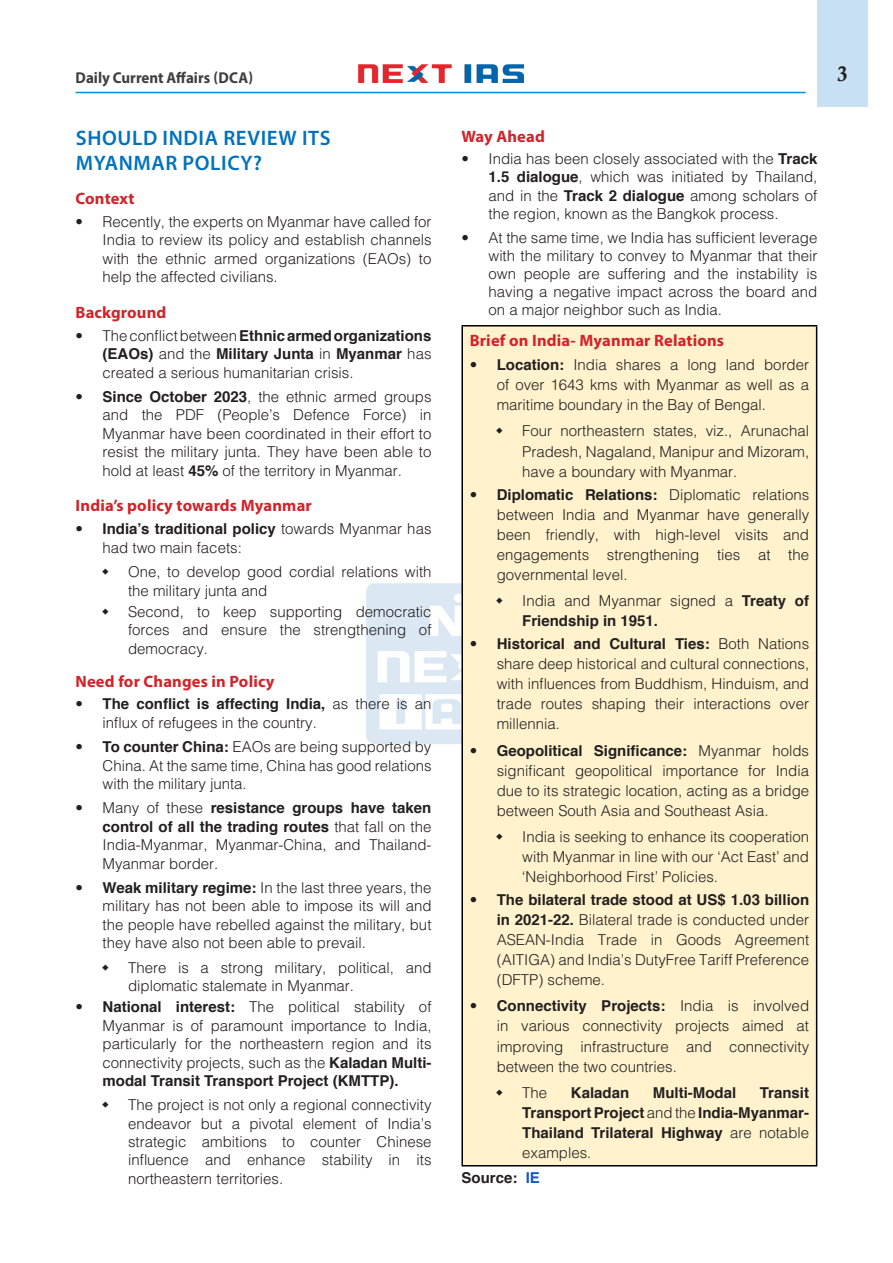
<style>
.page{position:relative;width:893px;height:1263px;background:#fff}
.page>*{position:absolute;margin:0;border:0;box-sizing:border-box;transform-origin:0 0}
.H-1{font:600 21px/24.3px "Myriad Pro";letter-spacing:.03em;color:#0072bc}
.t1{font:21px "Calis MT Bol";color:#231f20}
.H-2{font:700 16.5px "Myriad Pro";letter-spacing:.01em;color:#d1232a}
.t2{font:700 15.75px "Myriad Pro";color:#3e3e3f;scale:.95 1}
.t3{font:300 15px/18.5px "Helvetica";color:#231f20;text-align:justify}
.body{font:700 15px/20.2px "Helvetica";color:#231f20}
.s1{font-weight:700}
.s2{font-weight:300}
.s3{color:#15c}
</style>
<div class="page">
<div style="left:817px;top:0;width:51px;height:107px;background:#c7e0f3"></div>
<img style="left:358px;top:64px;width:165px;height:19px">
<hr style="left:76px;top:92px;width:730px;height:1px;background:#008fd5">
<img style="left:366px;top:583px;width:95px;height:161px">
<div style="left:462px;top:326px;width:355px;height:840px;background:#fff2cc"></div>
<hr style="left:461px;top:325px;width:356px;height:1px;background:#000">
<hr style="left:461px;top:326px;width:2px;height:839px;background:#000">
<hr style="left:816px;top:326px;width:1px;height:839px;background:#000">
<hr style="left:461px;top:1165px;width:356px;height:1px;background:#000">
<p class="t2" style="left:76px;top:67px;width:188px">Daily Current Affairs (DCA)</p>
<h1 class="t1" style="left:837px;top:62px;width:12px">3</h1>
<p class="H-1" style="left:76px;top:126px;width:256px">SHOULD INDIA REVIEW ITS<br>MYANMAR POLICY?</p>
<p class="H-2" style="left:76px;top:188px;width:60px">Context</p>
<p class="t3" style="left:103px;top:212px;width:330px;text-indent:-27px">• Recently, the experts on Myanmar have called for India to review its policy and establish channels with the ethnic armed organizations (EAOs) to help the affected civilians.</p>
<p class="H-2" style="left:76px;top:302px;width:92px">Background</p>
<p class="t3" style="left:103px;top:326px;width:330px;text-indent:-27px">• The conflict between <span class="s1">Ethnic armed organizations (EAOs)</span> and the <span class="s1">Military Junta</span> in <span class="s1">Myanmar</span> has created a serious humanitarian crisis.</p>
<p class="t3" style="left:103px;top:387px;width:330px;text-indent:-27px">• <span class="s1">Since October 2023</span>, the ethnic armed groups and the PDF (People’s Defence Force) in Myanmar have been coordinated in their effort to resist the military junta. They have been able to hold at least <span class="s1">45%</span> of the territory in Myanmar.</p>
<p class="H-2" style="left:76px;top:495px;width:238px">India’s policy towards Myanmar</p>
<p class="t3" style="left:103px;top:519px;width:330px;text-indent:-27px">• <span class="s1">India’s traditional policy</span> towards Myanmar has had two main facets:</p>
<p class="t3" style="left:128px;top:562px;width:305px">One, to develop good cordial relations with the military junta and</p>
<p class="t3" style="left:128px;top:602px;width:305px">Second, to keep supporting democratic forces and ensure the strengthening of democracy.</p>
<p class="H-2" style="left:76px;top:670px;width:200px">Need for Changes in Policy</p>
<p class="t3" style="left:103px;top:694px;width:330px;text-indent:-27px">• <span class="s1">The conflict is affecting India,</span> as there is an influx of refugees in the country.</p>
<p class="t3" style="left:103px;top:737px;width:330px;text-indent:-27px">• <span class="s1">To counter China:</span> EAOs are being supported by China. At the same time, China has good relations with the military junta.</p>
<p class="t3" style="left:103px;top:798px;width:330px;text-indent:-27px">• Many of these <span class="s1">resistance groups have taken control of all the trading routes</span> that fall on the India-Myanmar, Myanmar-China, and Thailand-Myanmar border.</p>
<p class="t3" style="left:103px;top:878px;width:330px;text-indent:-27px">• <span class="s1">Weak military regime:</span> In the last three years, the military has not been able to impose its will and the people have rebelled against the military, but they have also not been able to prevail.</p>
<p class="t3" style="left:128px;top:957px;width:305px">There is a strong military, political, and diplomatic stalemate in Myanmar.</p>
<p class="t3" style="left:103px;top:997px;width:330px;text-indent:-27px">• <span class="s1">National interest:</span> The political stability of Myanmar is of paramount importance to India, particularly for the northeastern region and its connectivity projects, such as the <span class="s1">Kaladan Multi&shy;modal Transit Transport Project (KMTTP).</span></p>
<p class="t3" style="left:128px;top:1095px;width:305px">The project is not only a regional connectivity endeavor but a pivotal element of India’s strategic ambitions to counter Chinese influence and enhance stability in its northeastern territories.</p>
<p class="H-2" style="left:461px;top:126px;width:85px">Way Ahead</p>
<p class="t3" style="left:488px;top:150px;width:330px;line-height:18px;text-indent:-27px">• India has been closely associated with the <span class="s1">Track 1.5 dialogue</span>, which was initiated by Thailand, and in the <span class="s1">Track 2 dialogue</span> among scholars of the region, known as the Bangkok process.</p>
<p class="t3" style="left:488px;top:228px;width:330px;line-height:18px;text-indent:-27px">• At the same time, we India has sufficient leverage with the military to convey to Myanmar that their own people are suffering and the instability is having a negative impact across the board and on a major neighbor such as India.</p>
<p class="H-2" style="left:470px;top:329px;width:256px">Brief on India- Myanmar Relations</p>
<p class="t3" style="left:497px;top:354px;width:314px;line-height:20.1px;text-indent:-27px">• <span class="s1">Location:</span> India shares a long land border of over 1643 kms with Myanmar as well as a maritime boundary in the Bay of Bengal.</p>
<p class="t3" style="left:522px;top:421px;width:288px;line-height:20.1px">Four northeastern states, viz., Arunachal Pradesh, Nagaland, Manipur and Mizoram, have a boundary with Myanmar.</p>
<p class="t3" style="left:497px;top:484px;width:314px;line-height:20.1px;text-indent:-27px">• <span class="s1">Diplomatic Relations:</span> Diplomatic relations between India and Myanmar have generally been friendly, with high-level visits and engagements strengthening ties at the governmental level.</p>
<p class="body" style="left:522px;top:591px;width:288px"><span class="s2">India and Myanmar signed a</span> Treaty of<br>Friendship in 1951.</p>
<p class="t3" style="left:497px;top:633px;width:314px;line-height:20.1px;text-indent:-27px">• <span class="s1">Historical and Cultural Ties:</span> Both Nations share deep historical and cultural connections, with influences from Buddhism, Hinduism, and trade routes shaping their interactions over millennia.</p>
<p class="t3" style="left:497px;top:740px;width:314px;line-height:20.1px;text-indent:-27px">• <span class="s1">Geopolitical Significance:</span> Myanmar holds significant geopolitical importance for India due to its strategic location, acting as a bridge between South Asia and Southeast Asia.</p>
<p class="t3" style="left:522px;top:826px;width:288px;line-height:20.1px">India is seeking to enhance its cooperation with Myanmar in line with our ‘Act East’ and ‘Neighborhood First’ Policies.</p>
<p class="t3" style="left:497px;top:889px;width:314px;line-height:20.1px;text-indent:-27px">• <span class="s1">The bilateral trade stood at US$ 1.03 billion in 2021-22.</span> Bilateral trade is conducted under ASEAN-India Trade in Goods Agreement (AITIGA) and India’s DutyFree Tariff Preference (DFTP) scheme.</p>
<p class="t3" style="left:497px;top:995px;width:314px;line-height:20.1px;text-indent:-27px">• <span class="s1">Connectivity Projects:</span> India is involved in various connectivity projects aimed at improving infrastructure and connectivity between the two countries.</p>
<p class="t3" style="left:522px;top:1083px;width:27px">The</p>
<p class="body" style="left:571px;top:1082px;width:60px">Kaladan</p>
<p class="body" style="left:653px;top:1082px;width:85px">Multi-Modal</p>
<p class="body" style="left:522px;top:1082px;width:288px;text-align:justify;text-indent:238px">Transit Transport Project <span class="s2">and the</span> India-Myanmar-Thailand Trilateral Highway <span class="s2">are notable examples.</span></p>
<p class="body" style="left:461px;top:1168px;width:80px">Source: <span class="s3">IE</span></p>
</div>
